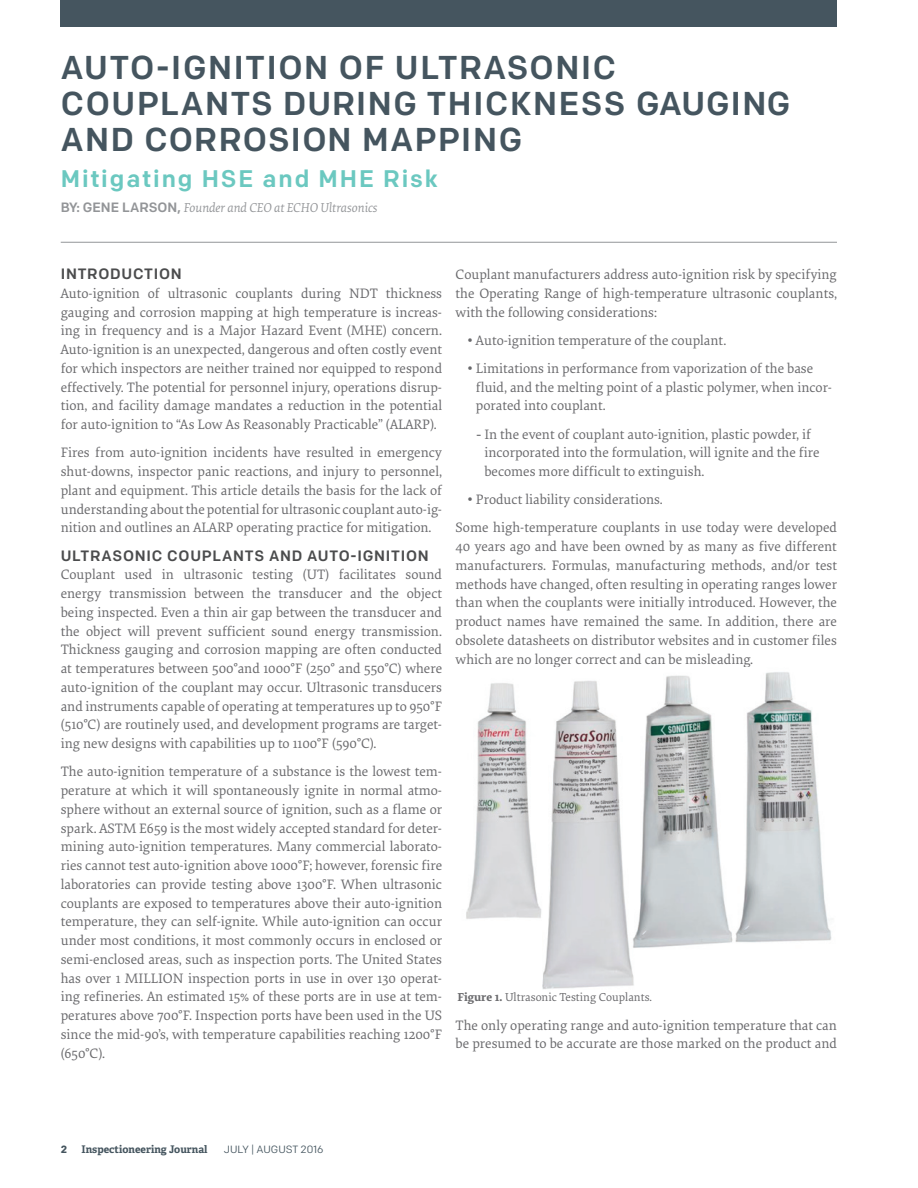
<style>
.page{position:relative;width:918px;height:1188px;background:#fff}
.page>*{position:absolute;margin:0;border:0;box-sizing:border-box;transform-origin:0 0}
.Article_Header{font:500 33px/36px "Colfax";letter-spacing:.05em;color:#45555f}
.Article_Header-2{font:500 24px "Colfax";letter-spacing:.08em;color:#6bc8c0}
.Body_Copy{font:500 15px "Colfax";letter-spacing:.05em;color:#4b4c4d}
.Body_Copy-2{font:14.25px/18.8px "Elena";color:#69696c;text-align:justify}
.Article_Author{font:italic 13.5px "Elena";color:#939598}
.Body_Copy-3{font:12px "Elena";color:#69696c}
.t1{font:700 10.5px "Adelle";color:#45555f}
.t2{font:10.5px "Colfax";color:#45555f}
.t3{font:700 10.5px "Colfax";color:#45555f}
.s1{font-family:"Colfax";font-weight:500;font-style:normal}
.s2{font-family:"Arial"}
.s3{font-weight:700}
</style>
<div class="page">
<hr style="left:61px;top:242px;width:776px;height:1px;background:#939598">
<div style="left:61px;top:0;width:776px;height:27px;background:#45555f"></div>
<img style="left:466px;top:672px;width:366px;height:317px">
<p class="Article_Header" style="left:61px;top:49px;width:731px">AUTO-IGNITION OF ULTRASONIC<br>COUPLANTS DURING THICKNESS GAUGING<br>AND CORROSION MAPPING</p>
<p class="Article_Header-2" style="left:61px;top:164px;width:379px">Mitigating HSE and MHE Risk</p>
<p class="Article_Author" style="left:61px;top:198px;width:318px"><span class="s1">BY: GENE LARSON,</span> Founder and CEO at ECHO Ultrasonics</p>
<p class="Body_Copy" style="left:61px;top:265px;width:123px">INTRODUCTION</p>
<p class="Body_Copy-2" style="left:61px;top:283px;width:383px">Auto-ignition of ultrasonic couplants during NDT thickness gauging and corrosion mapping at high temperature is increas&shy;ing in frequency and is a Major Hazard Event (MHE) concern.<br>Auto-ignition is an unexpected, dangerous and often costly event for which inspectors are neither trained nor equipped to respond effectively. The potential for personnel injury, operations disrup&shy;tion, and facility damage mandates a reduction in the potential for auto-ignition to “As Low As Reasonably Practicable” (ALARP).</p>
<p class="Body_Copy-2" style="left:61px;top:443px;width:383px">Fires from auto-ignition incidents have resulted in emergency shut-downs, inspector panic reactions, and injury to personnel, plant and equipment. This article details the basis for the lack of understanding about the potential for ultrasonic couplant auto-ig&shy;nition and outlines an ALARP operating practice for mitigation.</p>
<p class="Body_Copy" style="left:61px;top:546px;width:370px">ULTRASONIC COUPLANTS AND AUTO-IGNITION</p>
<p class="Body_Copy-2" style="left:61px;top:565px;width:383px">Couplant used in ultrasonic testing (UT) facilitates sound energy transmission between the transducer and the object being inspected. Even a thin air gap between the transducer and the object will prevent sufficient sound energy transmission.<br>Thickness gauging and corrosion mapping are often conducted at temperatures between 500°and 1000°F (250° and 550°C) where auto-ignition of the couplant may occur. Ultrasonic transducers and instruments capable of operating at temperatures up to 950°F (510°C) are routinely used, and development programs are target&shy;ing new designs with capabilities up to 1100°F (590°C).</p>
<p class="Body_Copy-2" style="left:61px;top:762px;width:383px">The auto-ignition temperature of a substance is the lowest tem&shy;perature at which it will spontaneously ignite in normal atmo&shy;sphere without an external source of ignition, such as a flame or spark. ASTM E659 is the most widely accepted standard for deter&shy;mining auto-ignition temperatures. Many commercial laborato&shy;ries cannot test auto-ignition above 1000°F; however, forensic fire laboratories can provide testing above 1300°F. When ultrasonic couplants are exposed to temperatures above their auto-ignition temperature, they can self-ignite. While auto-ignition can occur under most conditions, it most commonly occurs in enclosed or semi-enclosed areas, such as inspection ports. The United States has over 1 MILLION inspection ports in use in over 130 operat&shy;ing refineries. An estimated 15% of these ports are in use at tem&shy;peratures above 700°F. Inspection ports have been used in the US since the mid-90’s, with temperature capabilities reaching 1200°F (650°C).</p>
<p class="Body_Copy-2" style="left:456px;top:265px;width:383px">Couplant manufacturers address auto-ignition risk by specifying the Operating Range of high-temperature ultrasonic couplants, with the following considerations:</p>
<p class="Body_Copy-2" style="left:468px;top:330px;width:260px">• Auto-ignition temperature of the couplant.</p>
<p class="Body_Copy-2" style="left:476px;top:358px;width:358px;text-align:left;text-indent:-8px">• Limitations in performance from vaporization of the base fluid, and the melting point of a plastic polymer, when incor&shy;porated into couplant.</p>
<p class="Body_Copy-2" style="left:484px;top:424px;width:337px;text-align:left;text-indent:-8px"><span class="s2">-</span> In the event of couplant auto-ignition, plastic powder, if incorporated into the formulation, will ignite and the fire becomes more difficult to extinguish.</p>
<p class="Body_Copy-2" style="left:468px;top:490px;width:197px">• Product liability considerations.</p>
<p class="Body_Copy-2" style="left:456px;top:518px;width:383px">Some high-temperature couplants in use today were developed 40 years ago and have been owned by as many as five different manufacturers. Formulas, manufacturing methods, and/or test methods have changed, often resulting in operating ranges lower than when the couplants were initially introduced. However, the product names have remained the same. In addition, there are obsolete datasheets on distributor websites and in customer files which are no longer correct and can be misleading.</p>
<p class="Body_Copy-3" style="left:457px;top:989px;width:196px"><span class="s3">Figure 1.</span> Ultrasonic Testing Couplants.</p>
<p class="Body_Copy-2" style="left:456px;top:1015px;width:383px">The only operating range and auto-ignition temperature that can be presumed to be accurate are those marked on the product and</p>
<p class="t3" style="left:61px;top:1143px;width:8px">2</p>
<p class="t1" style="left:81px;top:1143px;width:128px">Inspectioneering Journal</p>
<p class="t2" style="left:224px;top:1143px;width:101px">JULY | AUGUST 2016</p>
</div>
